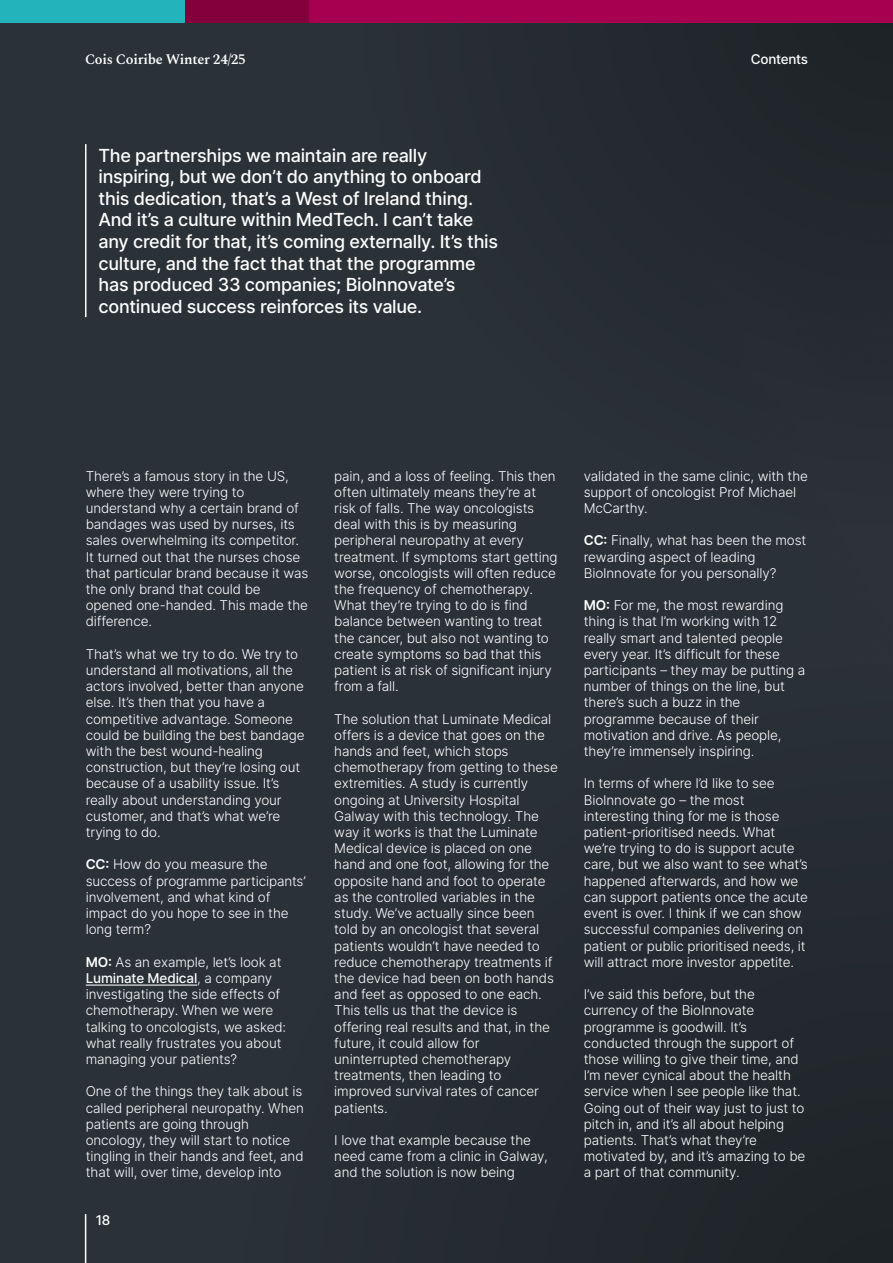
<style>
.page{position:relative;width:893px;height:1263px;background:#fff}
.page>*{position:absolute;margin:0;border:0;box-sizing:border-box;transform-origin:0 0}
.t1{font:500 18px/21.6px "Inter";letter-spacing:-.015em;color:#fff}
.t2{font:600 14.25px "Spectral";letter-spacing:-.02em;color:#fff}
.t3{font:300 13.5px/16.2px "Inter";letter-spacing:-.01em;color:#fff}
.t4{font:500 13.5px "Inter";letter-spacing:-.02em;color:#fff}
.s1{font-weight:600}
.s2{font-weight:500}
</style>
<div class="page">
<div style="left:0;top:23px;width:893px;height:1240px;background:#2a3137"></div>
<svg style="left:334px;top:23px;width:559px;height:529px;background:#262d32"></svg>
<div style="left:210px;top:631px;width:683px;height:632px;background:#282e34"></div>
<hr style="left:86px;top:984px;width:111px;height:1px;background:#fff">
<hr style="left:85px;top:144px;width:1px;height:173px;background:#fff">
<hr style="left:85px;top:1214px;width:1px;height:49px;background:#fff">
<div style="left:184px;top:0;width:125px;height:23px;background:#84003d"></div>
<div style="left:309px;top:0;width:584px;height:23px;background:#a80050"></div>
<div style="left:0;top:0;width:184px;height:23px;background:#23b3bb"></div>
<p class="t2" style="left:85px;top:49px;width:162px">Cois Coiribe Winter 24/25</p>
<p class="t4" style="left:751px;top:49px;width:59px">Contents</p>
<p class="t1" style="left:99px;top:144px;width:401px">The partnerships we maintain are really inspiring, but we don’t do anything to onboard this dedication, that’s a West of Ireland thing.<br>And it’s a culture within MedTech. I can’t take any credit for that, it’s coming externally. It’s this culture, and the fact that that the programme has produced 33 companies; BioInnovate’s continued success reinforces its value.</p>
<p class="t3" style="left:86px;top:467px;width:224px">There’s a famous story in the US, where they were trying to understand why a certain brand of bandages was used by nurses, its sales overwhelming its competitor.<br>It turned out that the nurses chose that particular brand because it was the only brand that could be opened one-handed. This made the difference.</p>
<p class="t3" style="left:86px;top:646px;width:220px">That’s what we try to do. We try to understand all motivations, all the actors involved, better than anyone else. It’s then that you have a competitive advantage. Someone could be building the best bandage with the best wound-healing construction, but they’re losing out because of a usability issue. It’s really about understanding your customer, and that’s what we’re trying to do.</p>
<p class="t3" style="left:86px;top:856px;width:222px"><span class="s1">CC:</span> How do you measure the success of programme participants’ involvement, and what kind of impact do you hope to see in the long term?</p>
<p class="t3" style="left:86px;top:953px;width:202px"><span class="s1">MO:</span> As an example, let’s look at<br><span class="s2">Luminate Medical</span>, a company investigating the side effects of chemotherapy. When we were talking to oncologists, we asked: what really frustrates you about managing your patients?</p>
<p class="t3" style="left:86px;top:1083px;width:220px">One of the things they talk about is called peripheral neuropathy. When patients are going through oncology, they will start to notice tingling in their hands and feet, and that will, over time, develop into</p>
<p class="t4" style="left:96px;top:1210px;width:16px">18</p>
<p class="t3" style="left:334px;top:467px;width:225px">pain, and a loss of feeling. This then often ultimately means they’re at risk of falls. The way oncologists deal with this is by measuring peripheral neuropathy at every treatment. If symptoms start getting worse, oncologists will often reduce the frequency of chemotherapy.<br>What they’re trying to do is find balance between wanting to treat the cancer, but also not wanting to create symptoms so bad that this patient is at risk of significant injury from a fall.</p>
<p class="t3" style="left:334px;top:710px;width:225px">The solution that Luminate Medical offers is a device that goes on the hands and feet, which stops chemotherapy from getting to these extremities. A study is currently ongoing at University Hospital<br>Galway with this technology. The way it works is that the Luminate<br>Medical device is placed on one hand and one foot, allowing for the opposite hand and foot to operate as the controlled variables in the study. We’ve actually since been told by an oncologist that several patients wouldn’t have needed to reduce chemotherapy treatments if the device had been on both hands and feet as opposed to one each.<br>This tells us that the device is offering real results and that, in the future, it could allow for uninterrupted chemotherapy treatments, then leading to improved survival rates of cancer patients.</p>
<p class="t3" style="left:334px;top:1132px;width:215px">I love that example because the need came from a clinic in Galway, and the solution is now being</p>
<p class="t3" style="left:584px;top:467px;width:226px">validated in the same clinic, with the support of oncologist Prof Michael<br>McCarthy.</p>
<p class="t3" style="left:584px;top:532px;width:224px"><span class="s1">CC:</span> Finally, what has been the most rewarding aspect of leading<br>BioInnovate for you personally?</p>
<p class="t3" style="left:584px;top:597px;width:223px"><span class="s1">MO:</span> For me, the most rewarding thing is that I’m working with 12 really smart and talented people every year. It’s difficult for these participants – they may be putting a number of things on the line, but there’s such a buzz in the programme because of their motivation and drive. As people, they’re immensely inspiring.</p>
<p class="t3" style="left:584px;top:775px;width:226px">In terms of where I’d like to see BioInnovate go – the most interesting thing for me is those patient-prioritised needs. What we’re trying to do is support acute care, but we also want to see what’s happened afterwards, and how we can support patients once the acute event is over. I think if we can show successful companies delivering on patient or public prioritised needs, it will attract more investor appetite.</p>
<p class="t3" style="left:584px;top:986px;width:223px">I’ve said this before, but the currency of the BioInnovate programme is goodwill. It’s conducted through the support of those willing to give their time, and<br>I’m never cynical about the health service when I see people like that.<br>Going out of their way just to just to pitch in, and it’s all about helping patients. That’s what they’re motivated by, and it’s amazing to be a part of that community.</p>
</div>
